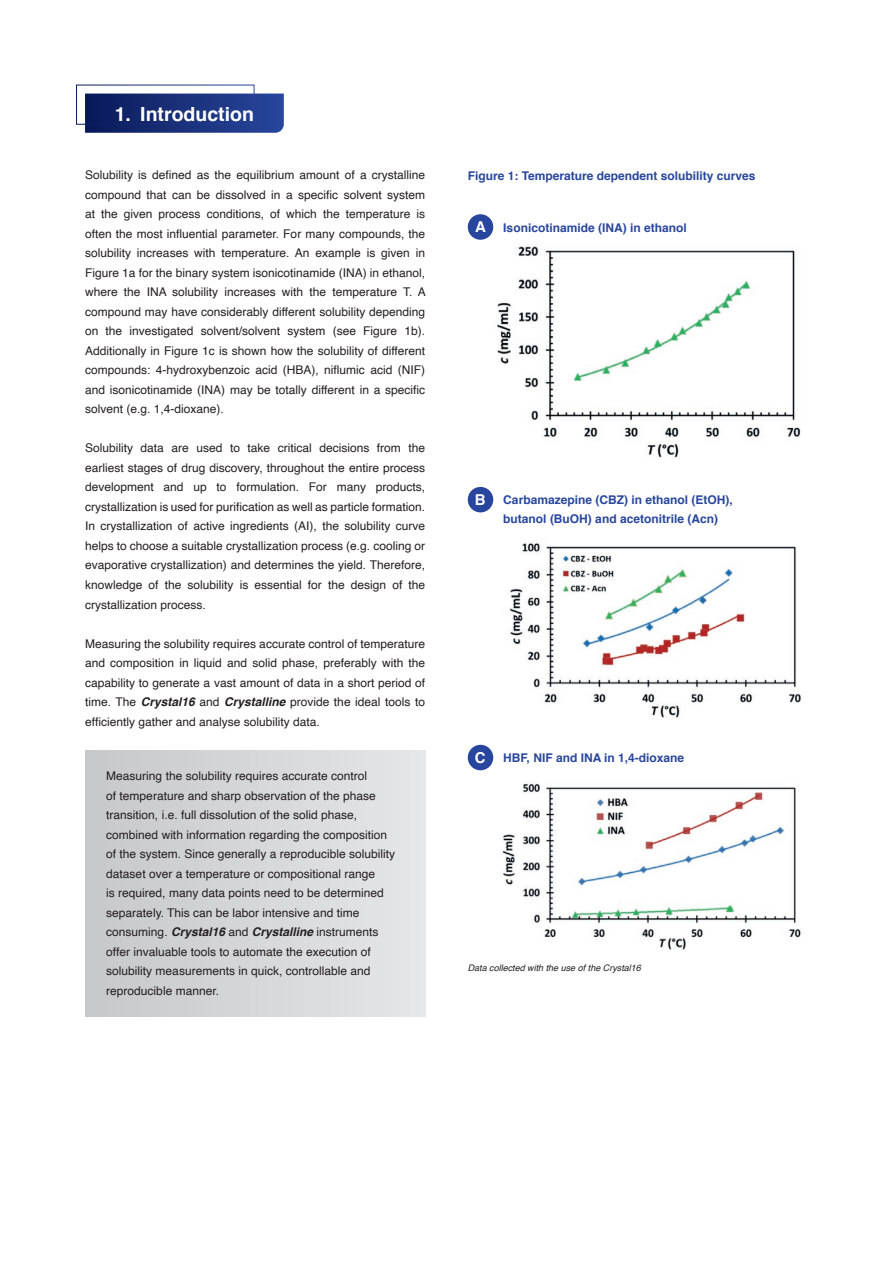
<style>
.page{position:relative;width:893px;height:1263px;background:#fff}
.page>*{position:absolute;margin:0;border:0;box-sizing:border-box;transform-origin:0 0}
.tussenkop_groot_labe{font:700 19.5px "Helvetica";color:#fff}
.letters{font:700 15px "Helvetica";color:#fff}
.body{font:12px/19.5px "Helvetica";color:#231f20;text-align:justify}
.kader_body{font:12px/19.5px "Helvetica";color:#231f20}
.tabel_kop{font:700 12px/19.5px "Helvetica";color:#28469d}
.bijschrift{font:italic 9px "Helvetica";color:#231f20}
.s1{font-weight:700;font-style:italic}
</style>
<div class="page">
<svg style="left:85px;top:94px;width:199px;height:39px;background:#1b327b"></svg>
<div style="left:76px;top:85px;width:178px;height:39px;border:1px solid #fff"></div>
<img style="left:509px;top:542px;width:292px;height:176px">
<img style="left:502px;top:783px;width:299px;height:167px">
<img style="left:497px;top:246px;width:304px;height:212px">
<div style="left:85px;top:750px;width:340px;height:266px;background:linear-gradient(to right,#c7c8ca,#e6e7e9)"></div>
<div style="left:468px;top:487px;width:25px;height:25px;background:#28469d;border-radius:50%"></div>
<div style="left:468px;top:745px;width:25px;height:25px;background:#28469d;border-radius:50%"></div>
<div style="left:468px;top:214px;width:25px;height:26px;background:#28469d;border-radius:50%"></div>
<p class="tussenkop_groot_labe" style="left:115px;top:98px;width:141px">1. Introduction</p>
<p class="body" style="left:85px;top:166px;width:342px">Solubility is defined as the equilibrium amount of a crystalline compound that can be dissolved in a specific solvent system at the given process conditions, of which the temperature is often the most influential parameter. For many compounds, the solubility increases with temperature. An example is given in Figure 1a for the binary system isonicotinamide (INA) in ethanol, where the INA solubility increases with the temperature T. A compound may have considerably different solubility depending on the investigated solvent/solvent system (see Figure 1b).<br>Additionally in Figure 1c is shown how the solubility of different compounds: 4-hydroxybenzoic acid (HBA), niflumic acid (NIF) and isonicotinamide (INA) may be totally different in a specific solvent (e.g. 1,4-dioxane).</p>
<p class="body" style="left:85px;top:439px;width:342px">Solubility data are used to take critical decisions from the earliest stages of drug discovery, throughout the entire process development and up to formulation. For many products, crystallization is used for purification as well as particle formation.<br>In crystallization of active ingredients (AI), the solubility curve helps to choose a suitable crystallization process (e.g. cooling or evaporative crystallization) and determines the yield. Therefore, knowledge of the solubility is essential for the design of the crystallization process.</p>
<p class="body" style="left:85px;top:634px;width:342px">Measuring the solubility requires accurate control of temperature and composition in liquid and solid phase, preferably with the capability to generate a vast amount of data in a short period of time. The <span class="s1">Crystal16</span> and <span class="s1">Crystalline</span> provide the ideal tools to efficiently gather and analyse solubility data.</p>
<p class="kader_body" style="left:106px;top:767px;width:290px">Measuring the solubility requires accurate control<br>of temperature and sharp observation of the phase transition, i.e. full dissolution of the solid phase, combined with information regarding the composition of the system. Since generally a reproducible solubility dataset over a temperature or compositional range<br>is required, many data points need to be determined separately. This can be labor intensive and time consuming. <span class="s1">Crystal16</span> and <span class="s1">Crystalline</span> instruments offer invaluable tools to automate the execution of solubility measurements in quick, controllable and reproducible manner.</p>
<p class="tabel_kop" style="left:468px;top:166px;width:289px">Figure 1: Temperature dependent solubility curves</p>
<p class="letters" style="left:475px;top:215px;width:12px">A</p>
<p class="tabel_kop" style="left:503px;top:218px;width:185px">Isonicotinamide (INA) in ethanol</p>
<p class="letters" style="left:475px;top:488px;width:12px">B</p>
<p class="tabel_kop" style="left:503px;top:490px;width:231px">Carbamazepine (CBZ) in ethanol (EtOH), butanol (BuOH) and acetonitrile (Acn)</p>
<p class="letters" style="left:475px;top:745px;width:12px">C</p>
<p class="tabel_kop" style="left:503px;top:748px;width:182px">HBF, NIF and INA in 1,4-dioxane</p>
<p class="bijschrift" style="left:468px;top:960px;width:175px">Data collected with the use of the Crystal16</p>
</div>
